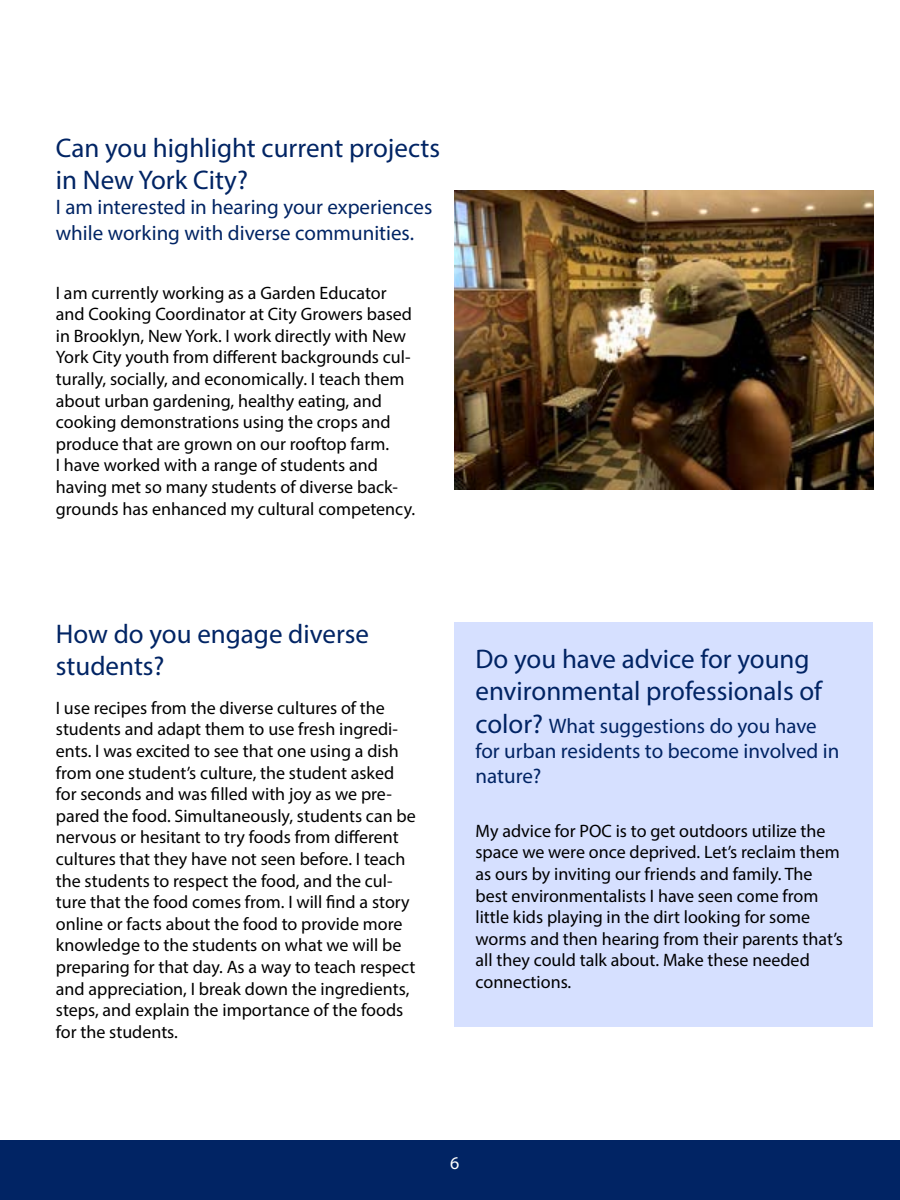
<style>
.page{position:relative;width:900px;height:1200px;background:#fff}
.page>*{position:absolute;margin:0;border:0;box-sizing:border-box;transform-origin:0 0}
.t1{font:27px/32.4px "Myriad Pro";color:#012464}
.t2{font:21px/25.2px "Myriad Pro";color:#012464}
.t3{font:18px/21.6px "Myriad Pro";color:#000}
.t4{font:18px "Myriad Pro";color:#fff}
.s1{font-size:27px}
</style>
<div class="page">
<div style="left:455px;top:622px;width:418px;height:405px;background:#d6e0ff"></div>
<img style="left:455px;top:190px;width:418px;height:300px">
<div style="left:0;top:1140px;width:900px;height:60px;background:#012464"></div>
<h1 class="t1" style="left:56px;top:131px;width:386px">Can you highlight current projects in New York City?</h1>
<p class="t2" style="left:56px;top:194px;width:378px">I am interested in hearing your experiences while working with diverse communities.</p>
<p class="t3" style="left:56px;top:281px;width:361px">I am currently working as a Garden Educator and Cooking Coordinator at City Growers based in Brooklyn, New York. I work directly with New York City youth from different backgrounds cul&shy;turally, socially, and economically. I teach them about urban gardening, healthy eating, and cooking demonstrations using the crops and produce that are grown on our rooftop farm.<br>I have worked with a range of students and having met so many students of diverse back&shy;grounds has enhanced my cultural competency.</p>
<h1 class="t1" style="left:56px;top:617px;width:315px">How do you engage diverse students?</h1>
<p class="t3" style="left:56px;top:697px;width:361px">I use recipes from the diverse cultures of the students and adapt them to use fresh ingredi&shy;ents. I was excited to see that one using a dish from one student’s culture, the student asked for seconds and was filled with joy as we pre&shy;pared the food. Simultaneously, students can be nervous or hesitant to try foods from different cultures that they have not seen before. I teach the students to respect the food, and the cul&shy;ture that the food comes from. I will find a story online or facts about the food to provide more knowledge to the students on what we will be preparing for that day. As a way to teach respect and appreciation, I break down the ingredients, steps, and explain the importance of the foods for the students.</p>
<h1 class="t1" style="left:476px;top:642px;width:348px">Do you have advice for young environmental professionals of</h1>
<p class="t2" style="left:476px;top:713px;width:365px"><span class="s1">color?</span> What suggestions do you have for urban residents to become involved in nature?</p>
<p class="t3" style="left:476px;top:820px;width:369px">My advice for POC is to get outdoors utilize the space we were once deprived. Let’s reclaim them as ours by inviting our friends and family. The best environmentalists I have seen come from little kids playing in the dirt looking for some worms and then hearing from their parents that’s all they could talk about. Make these needed connections.</p>
<p class="t4" style="left:450px;top:1151px;width:11px">6</p>
</div>
